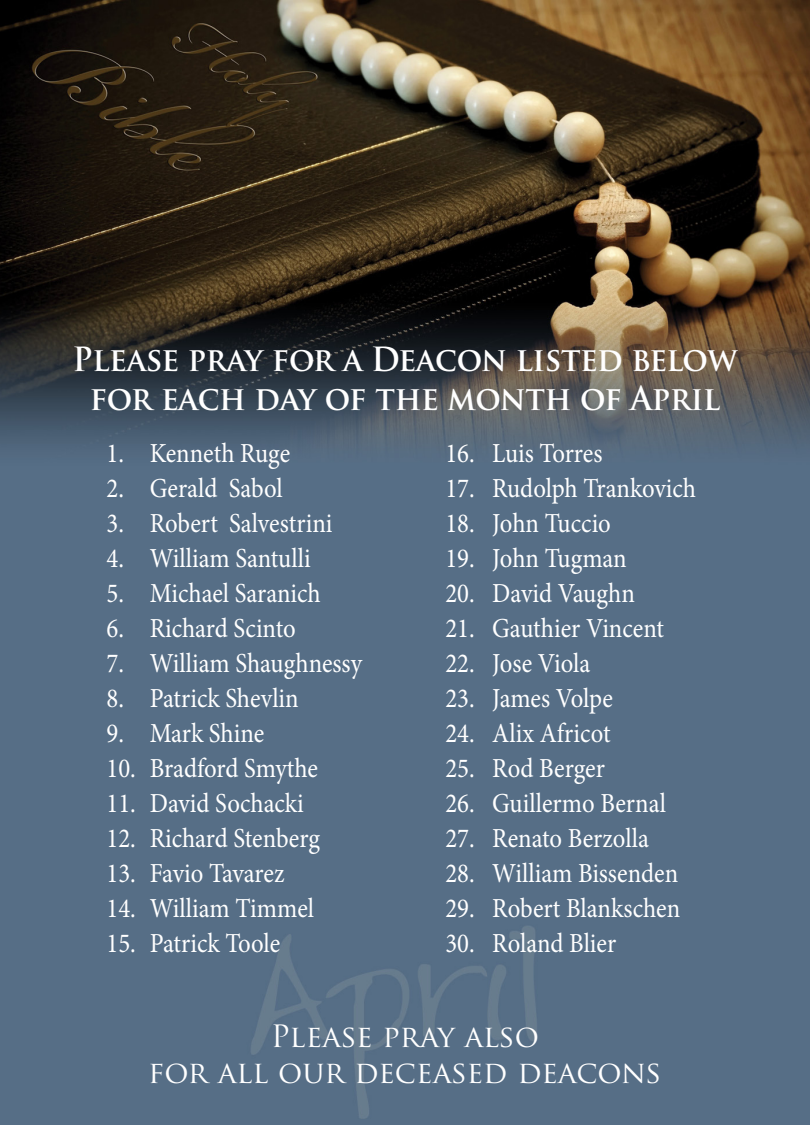
<style>
.page{position:relative;width:810px;height:1125px;background:#fff}
.page>*{position:absolute;margin:0;border:0;box-sizing:border-box;transform-origin:0 0}
.t1{font:700 32.5px "Trajan Pro";letter-spacing:-.01em;color:#fff;scale:.95 1}
.t2{font:30px "Trajan Pro";color:#fff}
.t3{font:27.5px "Minion Pro";color:#fff;scale:.9 1}
</style>
<div class="page">
<img style="left:0;top:1px;width:810px;height:1124px">
<p class="t1" style="left:73px;top:339px;width:701px">Please pray for a Deacon listed below</p>
<p class="t1" style="left:90px;top:378px;width:665px">for each day of the month of April</p>
<p class="t3" style="left:150px;top:435px;width:158px">Kenneth Ruge</p>
<p class="t3" style="left:150px;top:470px;width:149px">Gerald Sabol</p>
<p class="t3" style="left:150px;top:505px;width:205px">Robert Salvestrini</p>
<p class="t3" style="left:150px;top:540px;width:180px">William Santulli</p>
<p class="t3" style="left:150px;top:575px;width:192px">Michael Saranich</p>
<p class="t3" style="left:150px;top:610px;width:164px">Richard Scinto</p>
<p class="t3" style="left:150px;top:645px;width:237px">William Shaughnessy</p>
<p class="t3" style="left:150px;top:680px;width:167px">Patrick Shevlin</p>
<p class="t3" style="left:150px;top:715px;width:129px">Mark Shine</p>
<p class="t3" style="left:150px;top:750px;width:189px">Bradford Smythe</p>
<p class="t3" style="left:150px;top:785px;width:173px">David Sochacki</p>
<p class="t3" style="left:150px;top:820px;width:191px">Richard Stenberg</p>
<p class="t3" style="left:150px;top:855px;width:151px">Favio Tavarez</p>
<p class="t3" style="left:150px;top:890px;width:184px">William Timmel</p>
<p class="t3" style="left:150px;top:925px;width:147px">Patrick Toole</p>
<p class="t3" style="left:492px;top:435px;width:124px">Luis Torres</p>
<p class="t3" style="left:492px;top:470px;width:228px">Rudolph Trankovich</p>
<p class="t3" style="left:492px;top:505px;width:133px">John Tuccio</p>
<p class="t3" style="left:492px;top:540px;width:151px">John Tugman</p>
<p class="t3" style="left:492px;top:575px;width:160px">David Vaughn</p>
<p class="t3" style="left:492px;top:610px;width:192px">Gauthier Vincent</p>
<p class="t3" style="left:492px;top:645px;width:111px">Jose Viola</p>
<p class="t3" style="left:492px;top:680px;width:136px">James Volpe</p>
<p class="t3" style="left:492px;top:715px;width:133px">Alix Africot</p>
<p class="t3" style="left:492px;top:750px;width:127px">Rod Berger</p>
<p class="t3" style="left:492px;top:785px;width:195px">Guillermo Bernal</p>
<p class="t3" style="left:492px;top:820px;width:176px">Renato Berzolla</p>
<p class="t3" style="left:492px;top:855px;width:208px">William Bissenden</p>
<p class="t3" style="left:492px;top:890px;width:210px">Robert Blankschen</p>
<p class="t3" style="left:492px;top:925px;width:139px">Roland Blier</p>
<p class="t3" style="left:445px;top:435px;width:34px">16.</p>
<p class="t3" style="left:445px;top:470px;width:34px">17.</p>
<p class="t3" style="left:445px;top:505px;width:34px">18.</p>
<p class="t3" style="left:445px;top:540px;width:34px">19.</p>
<p class="t3" style="left:445px;top:575px;width:34px">20.</p>
<p class="t3" style="left:445px;top:610px;width:34px">21.</p>
<p class="t3" style="left:445px;top:645px;width:34px">22.</p>
<p class="t3" style="left:445px;top:680px;width:34px">23.</p>
<p class="t3" style="left:445px;top:715px;width:34px">24.</p>
<p class="t3" style="left:445px;top:750px;width:34px">25.</p>
<p class="t3" style="left:445px;top:785px;width:34px">26.</p>
<p class="t3" style="left:445px;top:820px;width:34px">27.</p>
<p class="t3" style="left:445px;top:855px;width:34px">28.</p>
<p class="t3" style="left:445px;top:890px;width:34px">29.</p>
<p class="t3" style="left:445px;top:925px;width:34px">30.</p>
<p class="t3" style="left:106px;top:435px;width:21px">1.</p>
<p class="t3" style="left:106px;top:470px;width:21px">2.</p>
<p class="t3" style="left:106px;top:505px;width:21px">3.</p>
<p class="t3" style="left:106px;top:540px;width:21px">4.</p>
<p class="t3" style="left:106px;top:575px;width:21px">5.</p>
<p class="t3" style="left:106px;top:610px;width:21px">6.</p>
<p class="t3" style="left:106px;top:645px;width:21px">7.</p>
<p class="t3" style="left:106px;top:680px;width:21px">8.</p>
<p class="t3" style="left:106px;top:715px;width:21px">9.</p>
<p class="t3" style="left:106px;top:750px;width:34px">10.</p>
<p class="t3" style="left:106px;top:785px;width:34px">11.</p>
<p class="t3" style="left:106px;top:820px;width:34px">12.</p>
<p class="t3" style="left:106px;top:855px;width:34px">13.</p>
<p class="t3" style="left:106px;top:890px;width:34px">14.</p>
<p class="t3" style="left:106px;top:925px;width:34px">15.</p>
<p class="t2" style="left:271px;top:1017px;width:270px">Please pray also</p>
<p class="t2" style="left:148px;top:1053px;width:515px">for all our deceased deacons</p>
</div>
